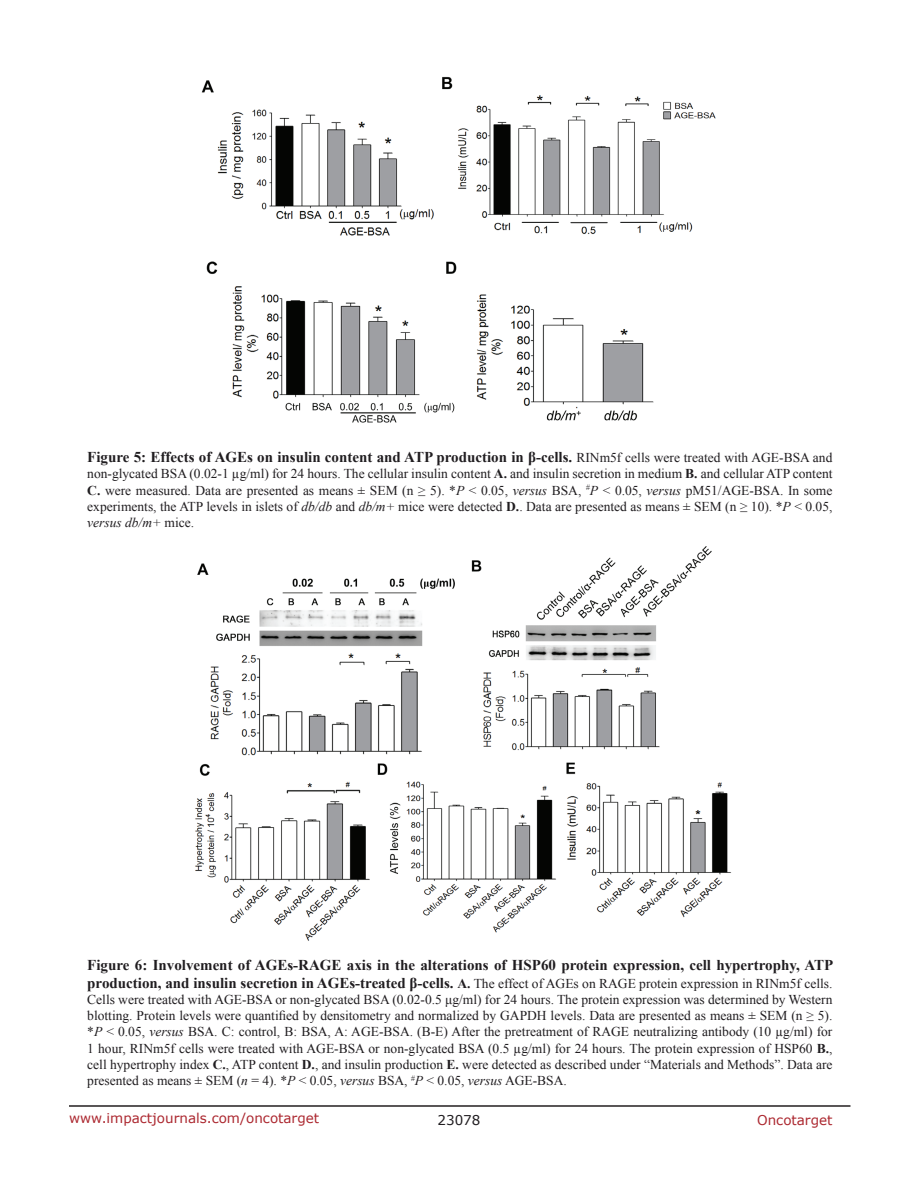
<style>
.page{position:relative;width:918px;height:1188px;background:#fff}
.page>*{position:absolute;margin:0;border:0;box-sizing:border-box;transform-origin:0 0}
.t1{font:700 15px/18px "Times New Roman";color:#201d20}
.t2{font:13.5px/16.2px "Times New Roman";color:#201d20;text-align:justify}
.t3{font:13.5px "Verdana";color:#ac2830}
.t4{font:13.5px "Verdana";color:#201d20}
.s1{font-weight:400;font-size:13.5px}
.s2{font-weight:700}
.s3{font-style:italic}
.s4{font-size:13.5px}
</style>
<div class="page">
<hr style="left:69px;top:1105px;width:781px;height:2px;background:#231f20">
<img style="left:201px;top:76px;width:515px;height:347px">
<img style="left:195px;top:546px;width:536px;height:395px">
<p class="t1" style="left:87px;top:448px;width:747px">Figure 5: Effects of AGEs on insulin content and ATP production in β-cells. <span class="s1">RINm5f cells were treated with AGE-BSA and</span></p>
<p class="t2" style="left:87px;top:466px;width:747px">non-glycated BSA (0.02-1 µg/ml) for 24 hours. The cellular insulin content <span class="s2">A.</span> and insulin secretion in medium <span class="s2">B.</span> and cellular ATP content <span class="s2">C.</span> were measured. Data are presented as means ± SEM (n ≥ 5). *<span class="s3">P</span> &lt; 0.05, <span class="s3">versus</span> BSA, <sup>#</sup><span class="s3">P</span> &lt; 0.05, <span class="s3">versus</span> pM51/AGE-BSA. In some experiments, the ATP levels in islets of <span class="s3">db/db</span> and <span class="s3">db/m+</span> mice were detected <span class="s2">D.</span>. Data are presented as means ± SEM (n ≥ 10). *<span class="s3">P</span> &lt; 0.05, <span class="s3">versus db/m+</span> mice.</p>
<p class="t1" style="left:87px;top:955px;width:748px">Figure 6: Involvement of AGEs-RAGE axis in the alterations of HSP60 protein expression, cell hypertrophy, ATP production, and insulin secretion in AGEs-treated β-cells. <span class="s4">A.</span> <span class="s1">The effect of AGEs on RAGE protein expression in RINm5f cells.</span></p>
<p class="t2" style="left:87px;top:991px;width:747px">Cells were treated with AGE-BSA or non-glycated BSA (0.02-0.5 μg/ml) for 24 hours. The protein expression was determined by Western blotting. Protein levels were quantified by densitometry and normalized by GAPDH levels. Data are presented as means ± SEM (n ≥ 5). *<span class="s3">P</span> &lt; 0.05, <span class="s3">versus</span> BSA. C: control, B: BSA, A: AGE-BSA. (B-E) After the pretreatment of RAGE neutralizing antibody (10 µg/ml) for 1 hour, RINm5f cells were treated with AGE-BSA or non-glycated BSA (0.5 µg/ml) for 24 hours. The protein expression of HSP60 <span class="s2">B.</span>, cell hypertrophy index <span class="s2">C.</span>, ATP content <span class="s2">D.</span>, and insulin production <span class="s2">E.</span> were detected as described under “Materials and Methods”. Data are presented as means ± SEM (<span class="s3">n</span> = 4). *<span class="s3">P</span> &lt; 0.05, <span class="s3">versus</span> BSA, <sup>#</sup><span class="s3">P</span> &lt; 0.05, <span class="s3">versus</span> AGE-BSA.</p>
<p class="t3" style="left:69px;top:1109px;width:252px">www.impactjournals.com/oncotarget</p>
<p class="t4" style="left:438px;top:1111px;width:44px">23078</p>
<p class="t3" style="left:757px;top:1111px;width:77px">Oncotarget</p>
</div>
